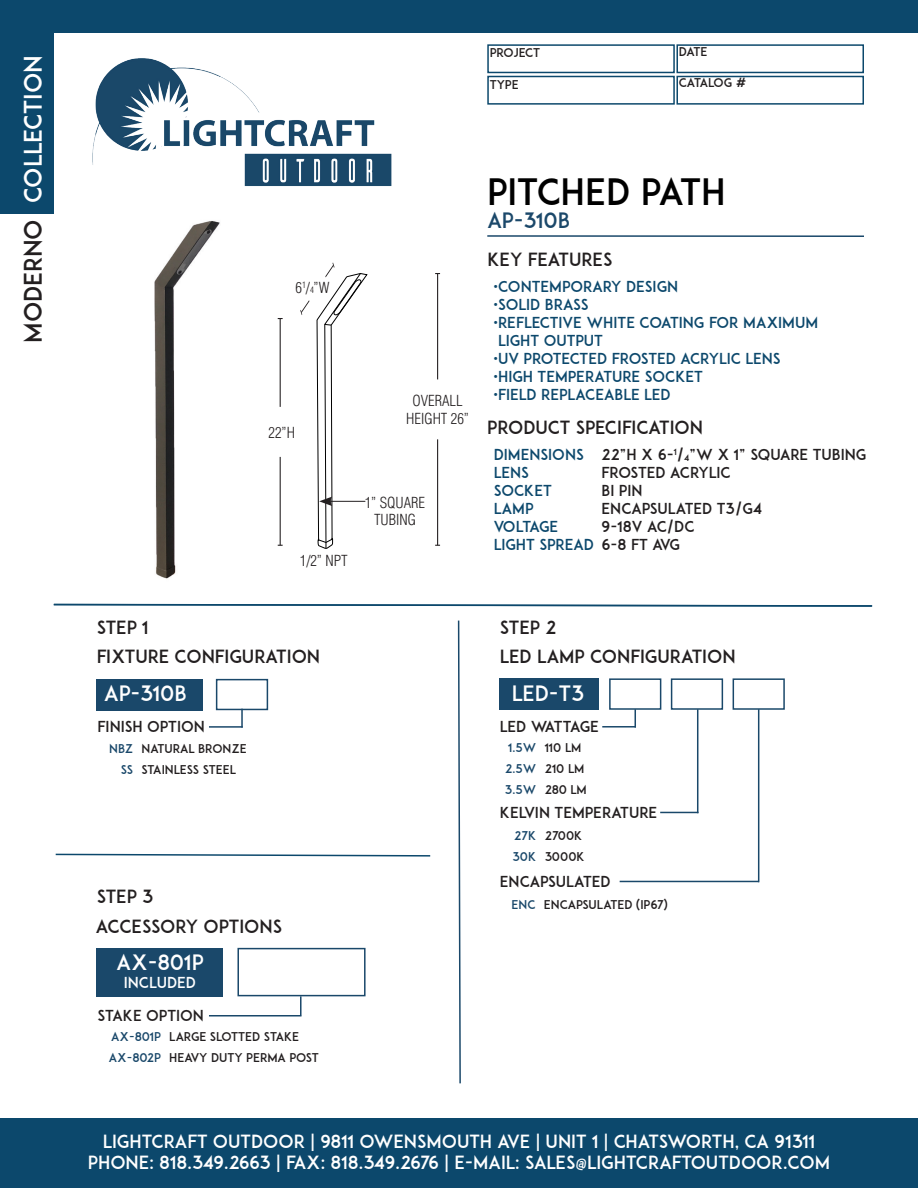
<style>
.page{position:relative;width:918px;height:1188px;background:#fff}
.page>*{position:absolute;margin:0;border:0;box-sizing:border-box;transform-origin:0 0}
.t1{font:36px "ADAM.CGPRO";color:#000}
.t2{font:24px "ADAM.CGPRO";color:#fff}
.t3{font:24px "ADAM.CGPRO";color:#231f20}
.t4{font:21px "ADAM.CGPRO";color:#fff}
.t5{font:21px "ADAM.CGPRO";color:#1b486a}
.t6{font:18px "ADAM.CGPRO";color:#fff}
.t7{font:18px "ADAM.CGPRO";color:#231f20}
.t8{font:16.65px "Source Sans Pro";color:#231f20}
.t9{font:15px "ADAM.CGPRO";color:#0c486c}
.t10{font:15px "ADAM.CGPRO";color:#231f20}
.t11{font:15px "ADAM.CGPRO";letter-spacing:-.035em;color:#231f20}
.t12{font:15px "ADAM.CGPRO";color:#fff}
.t13{font:15px "ADAM.CGPRO";letter-spacing:-.06em;color:#0c486c}
.t14{font:300 condensed 14.85px/17.9px "Helvetica";color:#231f20;text-align:center}
.t15{font:12px "ADAM.CGPRO";color:#231f20}
.t16{font:12px "ADAM.CGPRO";color:#1a486a}
.t17{font:12px "ADAM.CGPRO";letter-spacing:-.025em;color:#231f20}
.s1{font-size:8.7px}
</style>
<div class="page">
<div style="left:0;top:1119px;width:918px;height:69px;background:#0c486c"></div>
<div style="left:0;top:0;width:918px;height:32px;background:#0c486c"></div>
<div style="left:0;top:0;width:54px;height:214px;background:#0c486c"></div>
<div style="left:487px;top:44px;width:188px;height:29px;border:2px solid #0c486c"></div>
<div style="left:487px;top:76px;width:188px;height:29px;border:2px solid #0c486c"></div>
<div style="left:676px;top:44px;width:188px;height:29px;border:2px solid #0c486c"></div>
<div style="left:676px;top:76px;width:188px;height:29px;border:2px solid #0c486c"></div>
<img style="left:92px;top:58px;width:300px;height:128px">
<hr style="left:487px;top:235px;width:377px;height:2px;background:#1a486a">
<svg style="left:300px;top:300px;width:10px;height:15px"></svg>
<hr style="left:280px;top:457px;width:1px;height:88px;background:#231f20">
<hr style="left:437px;top:439px;width:1px;height:106px;background:#231f20">
<hr style="left:280px;top:319px;width:1px;height:88px;background:#231f20">
<hr style="left:437px;top:274px;width:1px;height:105px;background:#231f20">
<svg style="left:317px;top:262px;width:50px;height:287px"></svg>
<img style="left:154px;top:221px;width:66px;height:358px">
<div style="left:500px;top:678px;width:99px;height:32px;background:#1a486a"></div>
<div style="left:609px;top:678px;width:52px;height:32px;border:2px solid #1a486a"></div>
<div style="left:671px;top:678px;width:52px;height:32px;border:2px solid #1a486a"></div>
<svg style="left:635px;top:709px;width:1px;height:17px"></svg>
<hr style="left:602px;top:726px;width:34px;height:2px;background:#1a486a">
<hr style="left:697px;top:709px;width:1px;height:104px;background:#1a486a">
<hr style="left:660px;top:812px;width:38px;height:1px;background:#1a486a">
<div style="left:733px;top:678px;width:52px;height:32px;border:2px solid #1a486a"></div>
<hr style="left:758px;top:709px;width:1px;height:173px;background:#1a486a">
<hr style="left:620px;top:881px;width:139px;height:1px;background:#1a486a">
<svg style="left:53px;top:603px;width:820px;height:4px"></svg>
<svg style="left:55px;top:853px;width:376px;height:4px"></svg>
<svg style="left:457px;top:620px;width:4px;height:464px"></svg>
<div style="left:97px;top:948px;width:126px;height:48px;background:#1a486a"></div>
<div style="left:237px;top:948px;width:129px;height:48px;border:2px solid #1a486a"></div>
<hr style="left:209px;top:1015px;width:93px;height:2px;background:#1a486a">
<svg style="left:300px;top:996px;width:2px;height:19px"></svg>
<div style="left:97px;top:679px;width:106px;height:31px;background:#1a486a"></div>
<div style="left:216px;top:679px;width:52px;height:31px;border:2px solid #1a486a"></div>
<svg style="left:241px;top:709px;width:2px;height:17px"></svg>
<hr style="left:209px;top:726px;width:34px;height:2px;background:#1a486a">
<p class="t2" style="left:18px;top:203px;width:150px;rotate:-90deg">COLLECTION</p>
<p class="t3" style="left:18px;top:343px;width:125px;rotate:-90deg">MODERNO</p>
<p class="t8" style="left:439px;top:43px;width:108px">FROST ACRYLIC</p>
<p class="t15" style="left:490px;top:46px;width:52px">PROJECT</p>
<p class="t15" style="left:490px;top:78px;width:30px">TYPE</p>
<p class="t15" style="left:679px;top:44px;width:30px">DATE</p>
<p class="t17" style="left:679px;top:75px;width:69px">CATALOG #</p>
<p class="t1" style="left:487px;top:170px;width:240px">PITCHED PATH</p>
<p class="t14" style="left:295px;top:278px;width:36px">6<sup>1</sup>/<span class="s1">4</span>”W</p>
<p class="t14" style="left:269px;top:423px;width:28px">22”H</p>
<p class="t14" style="left:406px;top:392px;width:64px">OVERALL<br>HEIGHT 26”</p>
<p class="t14" style="left:300px;top:551px;width:49px">1/2” NPT</p>
<p class="t14" style="left:365px;top:493px;width:62px">1” SQUARE<br>TUBING</p>
<p class="t5" style="left:487px;top:208px;width:84px">AP-310B</p>
<p class="t7" style="left:487px;top:248px;width:127px">KEY FEATURES</p>
<p class="t9" style="left:494px;top:278px;width:186px">•CONTEMPORARY DESIGN</p>
<p class="t9" style="left:494px;top:296px;width:97px">•SOLID BRASS</p>
<p class="t9" style="left:494px;top:314px;width:326px">•REFLECTIVE WHITE COATING FOR MAXIMUM</p>
<p class="t9" style="left:498px;top:332px;width:106px">LIGHT OUTPUT</p>
<p class="t9" style="left:494px;top:350px;width:289px">•UV PROTECTED FROSTED ACRYLIC LENS</p>
<p class="t9" style="left:494px;top:368px;width:211px">•HIGH TEMPERATURE SOCKET</p>
<p class="t9" style="left:494px;top:386px;width:179px">•FIELD REPLACEABLE LED</p>
<p class="t7" style="left:487px;top:416px;width:217px">PRODUCT SPECIFICATION</p>
<p class="t9" style="left:494px;top:445px;width:92px">DIMENSIONS</p>
<p class="t9" style="left:494px;top:463px;width:37px">LENS</p>
<p class="t9" style="left:494px;top:481px;width:60px">SOCKET</p>
<p class="t9" style="left:494px;top:499px;width:41px">LAMP</p>
<p class="t13" style="left:494px;top:517px;width:66px">VOLTAGE</p>
<p class="t9" style="left:494px;top:535px;width:102px">LIGHT SPREAD</p>
<p class="t10" style="left:602px;top:445px;width:266px">22”H X 6-<sup>1</sup>/<span class="s1">4</span>”W X 1” SQUARE TUBING</p>
<p class="t10" style="left:602px;top:463px;width:131px">FROSTED ACRYLIC</p>
<p class="t10" style="left:602px;top:481px;width:42px">BI PIN</p>
<p class="t10" style="left:602px;top:499px;width:162px">ENCAPSULATED T3/G4</p>
<p class="t10" style="left:602px;top:517px;width:95px">9-18V AC/DC</p>
<p class="t10" style="left:602px;top:535px;width:80px">6-8 FT AVG</p>
<p class="t7" style="left:97px;top:617px;width:53px">STEP 1</p>
<p class="t7" style="left:97px;top:646px;width:225px">FIXTURE CONFIGURATION</p>
<p class="t4" style="left:104px;top:681px;width:84px">AP-310B</p>
<p class="t10" style="left:98px;top:718px;width:109px">FINISH OPTION</p>
<p class="t16" style="left:109px;top:741px;width:25px">NBZ</p>
<p class="t16" style="left:121px;top:762px;width:14px">SS</p>
<p class="t15" style="left:141px;top:741px;width:107px">NATURAL BRONZE</p>
<p class="t15" style="left:141px;top:762px;width:96px">STAINLESS STEEL</p>
<p class="t7" style="left:97px;top:885px;width:58px">STEP 3</p>
<p class="t7" style="left:96px;top:916px;width:188px">ACCESSORY OPTIONS</p>
<p class="t4" style="left:116px;top:949px;width:89px">AX-801P</p>
<p class="t12" style="left:124px;top:973px;width:74px">INCLUDED</p>
<p class="t10" style="left:98px;top:1006px;width:108px">STAKE OPTION</p>
<p class="t16" style="left:111px;top:1029px;width:51px">AX-801P</p>
<p class="t16" style="left:109px;top:1050px;width:54px">AX-802P</p>
<p class="t15" style="left:169px;top:1029px;width:132px">LARGE SLOTTED STAKE</p>
<p class="t15" style="left:169px;top:1050px;width:151px">HEAVY DUTY PERMA POST</p>
<p class="t7" style="left:500px;top:617px;width:58px">STEP 2</p>
<p class="t7" style="left:500px;top:645px;width:237px">LED LAMP CONFIGURATION</p>
<p class="t4" style="left:512px;top:681px;width:74px">LED-T3</p>
<p class="t11" style="left:500px;top:718px;width:100px">LED WATTAGE</p>
<p class="t16" style="left:508px;top:741px;width:30px">1.5W</p>
<p class="t16" style="left:505px;top:762px;width:33px">2.5W</p>
<p class="t16" style="left:505px;top:783px;width:33px">3.5W</p>
<p class="t15" style="left:545px;top:741px;width:38px">110 LM</p>
<p class="t15" style="left:545px;top:762px;width:41px">210 LM</p>
<p class="t15" style="left:545px;top:783px;width:44px">280 LM</p>
<p class="t10" style="left:500px;top:803px;width:159px">KELVIN TEMPERATURE</p>
<p class="t16" style="left:514px;top:828px;width:24px">27K</p>
<p class="t16" style="left:513px;top:849px;width:25px">30K</p>
<p class="t15" style="left:545px;top:828px;width:39px">2700K</p>
<p class="t15" style="left:545px;top:849px;width:41px">3000K</p>
<p class="t10" style="left:500px;top:872px;width:112px">ENCAPSULATED</p>
<p class="t16" style="left:512px;top:897px;width:25px">ENC</p>
<p class="t15" style="left:544px;top:897px;width:125px">ENCAPSULATED (IP67)</p>
<p class="t6" style="left:103px;top:1130px;width:714px">LIGHTCRAFT OUTDOOR | 9811 OWENSMOUTH AVE | UNIT 1 | CHATSWORTH, CA 91311</p>
<p class="t6" style="left:88px;top:1152px;width:744px">PHONE: 818.349.2663 | FAX: 818.349.2676 | E-MAIL: SALES@LIGHTCRAFTOUTDOOR.COM</p>
</div>
